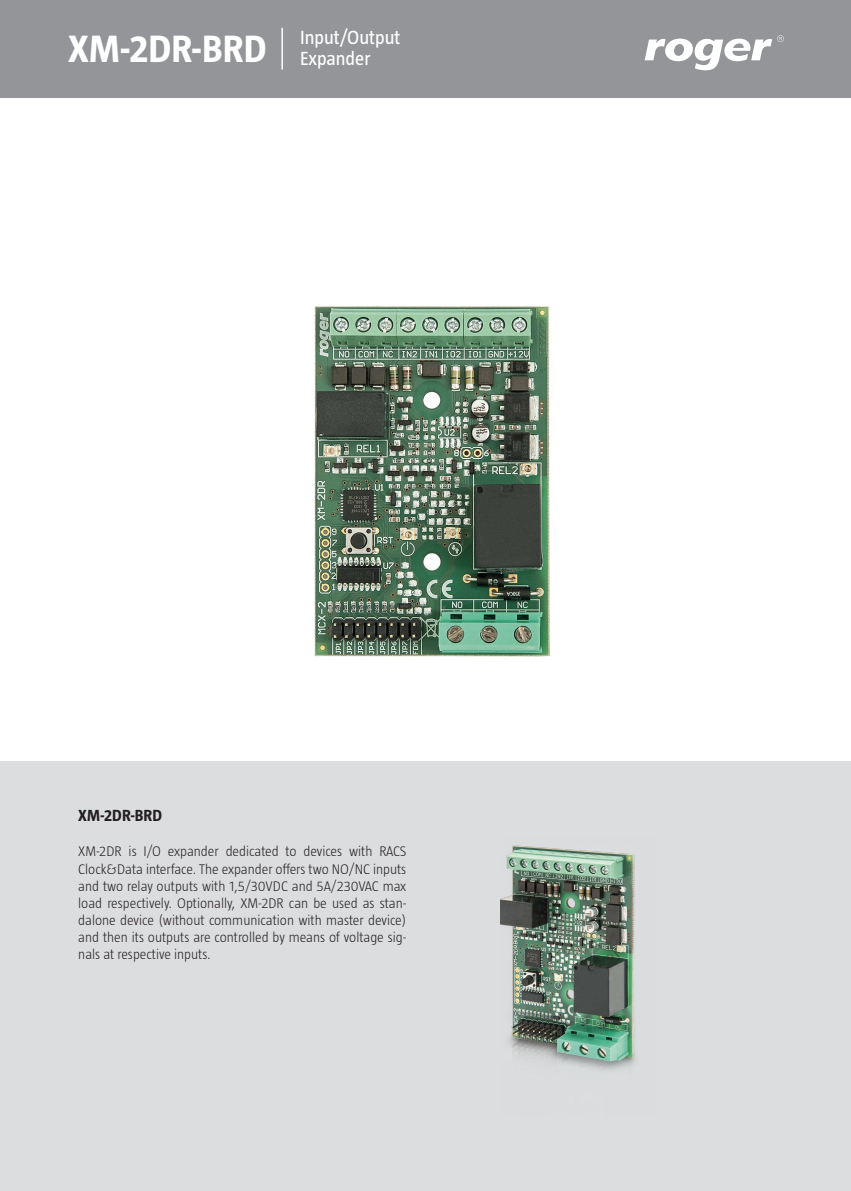
<style>
.page{position:relative;width:851px;height:1191px;background:#fff}
.page>*{position:absolute;margin:0;border:0;box-sizing:border-box;transform-origin:0 0}
.t1{font:700 39px "Taz";color:#fff}
.t2{font:19.5px/21px "Taz";color:#fff}
.t3{font:700 16.5px "Taz";color:#231f20}
.t4{font:300 14.25px/17.1px "Taz";color:#231f20;text-align:justify}
</style>
<div class="page">
<div style="left:0;top:761px;width:850px;height:430px;background:#dcdddf"></div>
<img style="left:314px;top:306px;width:236px;height:351px">
<div style="left:0;top:0;width:850px;height:98px;background:#939598"></div>
<svg style="left:644px;top:35px;width:139px;height:35px"></svg>
<hr style="left:281px;top:28px;width:2px;height:41px;background:#fff">
<img style="left:500px;top:845px;width:136px;height:226px">
<h1 class="t1" style="left:68px;top:27px;width:200px">XM-2DR-BRD</h1>
<h2 class="t2" style="left:300px;top:26px;width:102px">Input/Output<br>Expander</h2>
<p class="t3" style="left:78px;top:806px;width:85px">XM-2DR-BRD</p>
<p class="t4" style="left:78px;top:843px;width:329px">XM-2DR is I/O expander dedicated to devices with RACS Clock&amp;Data interface. The expander offers two NO/NC inputs and two relay outputs with 1,5/30VDC and 5A/230VAC max load respectively. Optionally, XM-2DR can be used as stan&shy;dalone device (without communication with master device) and then its outputs are controlled by means of voltage sig&shy;nals at respective inputs.</p>
</div>
